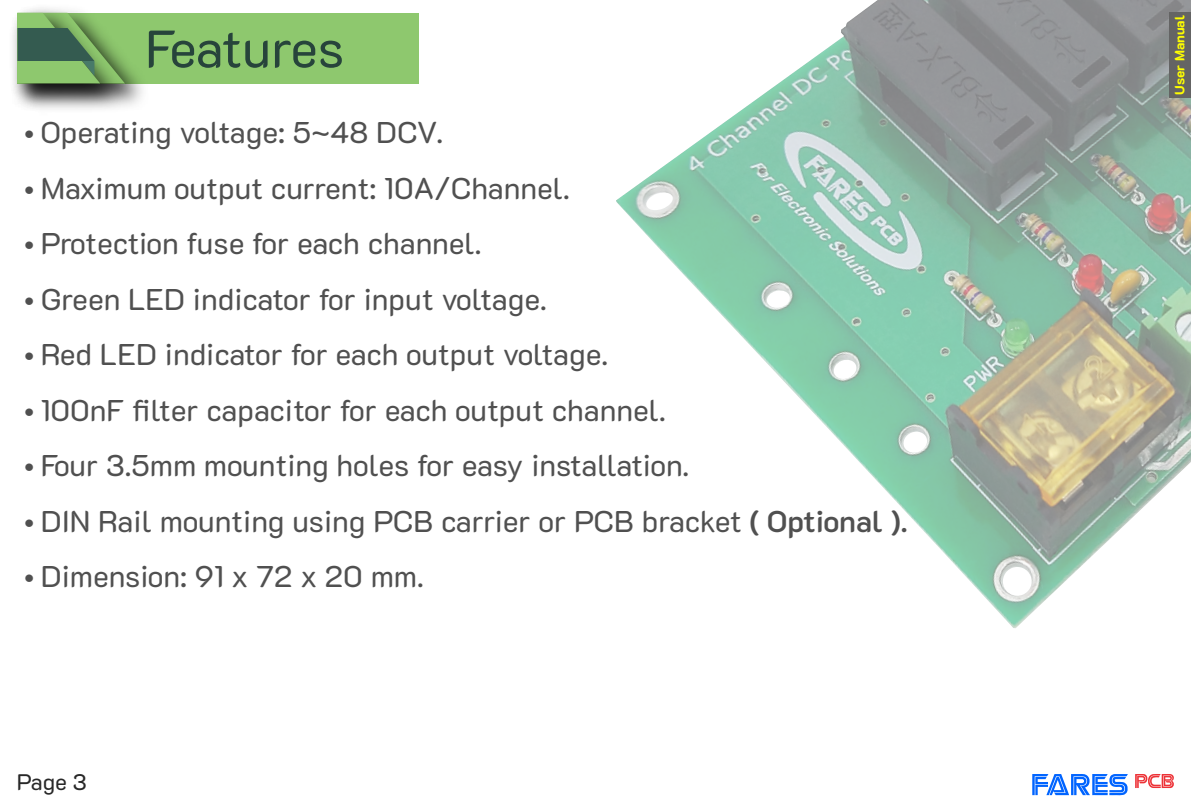
<style>
.page{position:relative;width:1191px;height:808px;background:#fff}
.page>*{position:absolute;margin:0;border:0;box-sizing:border-box;transform-origin:0 0}
.t1{font:52.5px "K2 D";letter-spacing:-.015em;color:#27443b}
.t2{font:30px "K2 D";color:#505050}
.t3{font:22.5px "K2 D";color:#282828}
.t4{font:800 13.5px "K2 D";color:#ff0}
.s1{font-weight:600}
</style>
<div class="page">
<div style="left:17px;top:13px;width:401px;height:70px;background:#8ec86e"></div>
<img style="left:133px;top:73px;width:26px;height:31px">
<img style="left:13px;top:8px;width:120px;height:101px">
<svg style="left:17px;top:13px;width:108px;height:70px"></svg>
<img style="left:616px;top:0;width:575px;height:628px">
<svg style="left:1032px;top:774px;width:95px;height:21px"></svg>
<svg style="left:1135px;top:774px;width:38px;height:14px"></svg>
<div style="left:1169px;top:13px;width:21px;height:85px;background:#646464"></div>
<h1 class="t1" style="left:145px;top:19px;width:200px">Features</h1>
<p class="t2" style="left:24px;top:115px;width:420px">• Operating voltage: 5~48 DCV.</p>
<p class="t2" style="left:24px;top:171px;width:547px">• Maximum output current: 10A/Channel.</p>
<p class="t2" style="left:24px;top:226px;width:459px">• Protection fuse for each channel.</p>
<p class="t2" style="left:24px;top:282px;width:524px">• Green LED indicator for input voltage.</p>
<p class="t2" style="left:24px;top:337px;width:585px">• Red LED indicator for each output voltage.</p>
<p class="t2" style="left:24px;top:393px;width:643px">• 100nF filter capacitor for each output channel.</p>
<p class="t2" style="left:24px;top:448px;width:667px">• Four 3.5mm mounting holes for easy installation.</p>
<p class="t2" style="left:24px;top:504px;width:885px">• DIN Rail mounting using PCB carrier or PCB bracket <span class="s1">( Optional ).</span></p>
<p class="t2" style="left:24px;top:559px;width:401px">• Dimension: 91 x 72 x 20 mm.</p>
<p class="t3" style="left:17px;top:769px;width:71px">Page 3</p>
<p class="t4" style="left:1172px;top:95px;width:82px;rotate:-90deg">User Manual</p>
</div>
